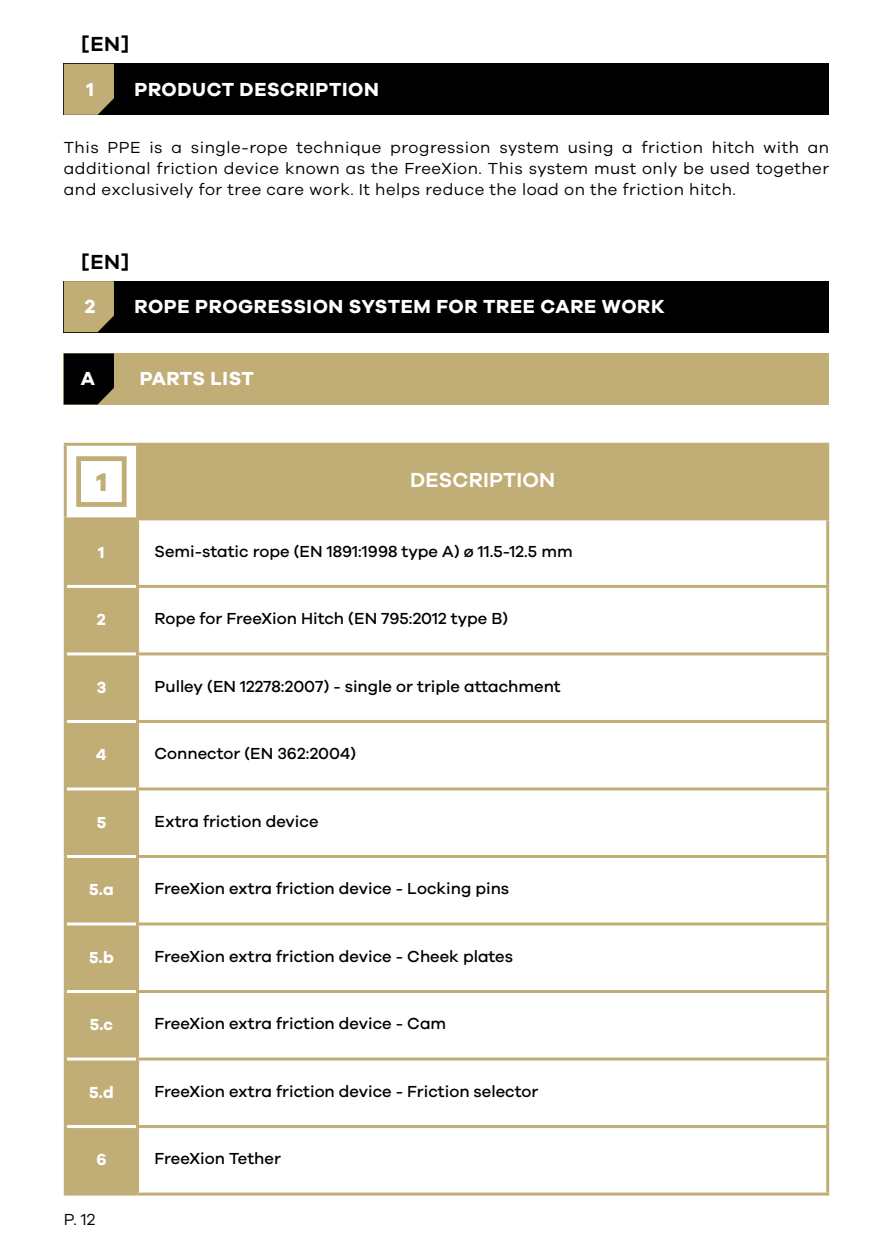
<style>
.page{position:relative;width:893px;height:1259px;background:#fff}
.page>*{position:absolute;margin:0;border:0;box-sizing:border-box;transform-origin:0 0}
.t1{font:800 26.4px "Galano Grotesque";color:#c1ad76}
.t2{font:600 21px "Galano Grotesque";letter-spacing:.01em;color:#fff}
.t3{font:600 21px "Galano Grotesque";color:#000}
.t4{font:700 19.5px "Galano Grotesque";letter-spacing:.03em;color:#fff}
.t5{font:500 16.5px "Galano Grotesque";color:#000}
.t6{font:16.5px/21px "Galano Grotesque";letter-spacing:.03em;color:#000;text-align:justify}
.t7{font:700 16.5px "Galano Grotesque";color:#fff}
</style>
<div class="page">
<div style="left:64px;top:64px;width:765px;height:51px;background:#000"></div>
<div style="left:64px;top:281px;width:765px;height:51px;background:#000"></div>
<svg style="left:64px;top:64px;width:50px;height:51px"></svg>
<svg style="left:64px;top:281px;width:50px;height:51px"></svg>
<div style="left:64px;top:353px;width:765px;height:51px;background:#c1ad76"></div>
<svg style="left:64px;top:353px;width:50px;height:51px"></svg>
<div style="left:138px;top:444px;width:690px;height:75px;background:#c1ad76"></div>
<div style="left:67px;top:520px;width:69px;height:672px;background:#c1ad76"></div>
<hr style="left:67px;top:585px;width:69px;height:3px;background:#fff">
<hr style="left:67px;top:652px;width:69px;height:3px;background:#fff">
<hr style="left:67px;top:720px;width:69px;height:3px;background:#fff">
<hr style="left:67px;top:787px;width:69px;height:3px;background:#fff">
<hr style="left:67px;top:855px;width:69px;height:3px;background:#fff">
<hr style="left:67px;top:922px;width:69px;height:3px;background:#fff">
<hr style="left:67px;top:990px;width:69px;height:3px;background:#fff">
<hr style="left:67px;top:1057px;width:69px;height:3px;background:#fff">
<hr style="left:67px;top:1125px;width:69px;height:3px;background:#fff">
<hr style="left:64px;top:446px;width:3px;height:71px;background:#c1ad76">
<hr style="left:64px;top:443px;width:74px;height:3px;background:#c1ad76">
<hr style="left:136px;top:446px;width:3px;height:71px;background:#c1ad76">
<hr style="left:138px;top:443px;width:691px;height:3px;background:#c1ad76">
<hr style="left:826px;top:446px;width:3px;height:71px;background:#c1ad76">
<hr style="left:64px;top:520px;width:3px;height:66px;background:#c1ad76">
<hr style="left:64px;top:517px;width:74px;height:3px;background:#c1ad76">
<hr style="left:136px;top:520px;width:3px;height:65px;background:#c1ad76">
<hr style="left:138px;top:517px;width:691px;height:3px;background:#c1ad76">
<hr style="left:826px;top:520px;width:3px;height:65px;background:#c1ad76">
<hr style="left:64px;top:586px;width:3px;height:68px;background:#c1ad76">
<hr style="left:64px;top:654px;width:3px;height:67px;background:#c1ad76">
<hr style="left:64px;top:721px;width:3px;height:68px;background:#c1ad76">
<hr style="left:64px;top:789px;width:3px;height:67px;background:#c1ad76">
<hr style="left:64px;top:856px;width:3px;height:68px;background:#c1ad76">
<hr style="left:64px;top:924px;width:3px;height:67px;background:#c1ad76">
<hr style="left:64px;top:991px;width:3px;height:68px;background:#c1ad76">
<hr style="left:64px;top:1059px;width:3px;height:67px;background:#c1ad76">
<hr style="left:136px;top:588px;width:3px;height:64px;background:#c1ad76">
<hr style="left:136px;top:655px;width:3px;height:65px;background:#c1ad76">
<hr style="left:136px;top:723px;width:3px;height:64px;background:#c1ad76">
<hr style="left:136px;top:790px;width:3px;height:65px;background:#c1ad76">
<hr style="left:136px;top:858px;width:3px;height:64px;background:#c1ad76">
<hr style="left:136px;top:925px;width:3px;height:65px;background:#c1ad76">
<hr style="left:136px;top:993px;width:3px;height:64px;background:#c1ad76">
<hr style="left:136px;top:1060px;width:3px;height:65px;background:#c1ad76">
<hr style="left:136px;top:585px;width:693px;height:3px;background:#c1ad76">
<hr style="left:826px;top:588px;width:3px;height:64px;background:#c1ad76">
<hr style="left:826px;top:655px;width:3px;height:65px;background:#c1ad76">
<hr style="left:826px;top:723px;width:3px;height:64px;background:#c1ad76">
<hr style="left:826px;top:790px;width:3px;height:65px;background:#c1ad76">
<hr style="left:826px;top:858px;width:3px;height:64px;background:#c1ad76">
<hr style="left:826px;top:925px;width:3px;height:65px;background:#c1ad76">
<hr style="left:826px;top:993px;width:3px;height:64px;background:#c1ad76">
<hr style="left:826px;top:1060px;width:3px;height:65px;background:#c1ad76">
<hr style="left:136px;top:652px;width:693px;height:3px;background:#c1ad76">
<hr style="left:136px;top:720px;width:693px;height:3px;background:#c1ad76">
<hr style="left:136px;top:787px;width:693px;height:3px;background:#c1ad76">
<hr style="left:136px;top:855px;width:693px;height:3px;background:#c1ad76">
<hr style="left:136px;top:922px;width:693px;height:3px;background:#c1ad76">
<hr style="left:136px;top:990px;width:693px;height:3px;background:#c1ad76">
<hr style="left:136px;top:1057px;width:693px;height:3px;background:#c1ad76">
<hr style="left:64px;top:1126px;width:3px;height:66px;background:#c1ad76">
<hr style="left:64px;top:1192px;width:74px;height:3px;background:#c1ad76">
<hr style="left:136px;top:1128px;width:3px;height:64px;background:#c1ad76">
<hr style="left:136px;top:1125px;width:693px;height:3px;background:#c1ad76">
<hr style="left:826px;top:1128px;width:3px;height:64px;background:#c1ad76">
<hr style="left:138px;top:1192px;width:691px;height:3px;background:#c1ad76">
<div style="left:76px;top:456px;width:51px;height:51px;border:5px solid #c1ad76"></div>
<p class="t3" style="left:81px;top:31px;width:50px">[EN]</p>
<p class="t4" style="left:86px;top:77px;width:9px">1</p>
<p class="t4" style="left:134px;top:77px;width:246px">PRODUCT DESCRIPTION</p>
<p class="t6" style="left:64px;top:136px;width:767px">This PPE is a single-rope technique progression system using a friction hitch with an additional friction device known as the FreeXion. This system must only be used together and exclusively for tree care work. It helps reduce the load on the friction hitch.</p>
<p class="t3" style="left:81px;top:249px;width:50px">[EN]</p>
<p class="t4" style="left:85px;top:294px;width:12px">2</p>
<p class="t4" style="left:134px;top:294px;width:532px">ROPE PROGRESSION SYSTEM FOR TREE CARE WORK</p>
<p class="t4" style="left:81px;top:367px;width:16px">A</p>
<p class="t4" style="left:140px;top:367px;width:116px">PARTS LIST</p>
<h1 class="t1" style="left:97px;top:465px;width:12px">1</h1>
<p class="t2" style="left:410px;top:467px;width:147px">DESCRIPTION</p>
<p class="t7" style="left:98px;top:542px;width:8px">1</p>
<p class="t5" style="left:155px;top:541px;width:420px">Semi-static rope (EN 1891:1998 type A) ø 11.5-12.5 mm</p>
<p class="t7" style="left:97px;top:609px;width:11px">2</p>
<p class="t5" style="left:155px;top:609px;width:355px">Rope for FreeXion Hitch (EN 795:2012 type B)</p>
<p class="t7" style="left:97px;top:677px;width:11px">3</p>
<p class="t5" style="left:155px;top:676px;width:408px">Pulley (EN 12278:2007) - single or triple attachment</p>
<p class="t7" style="left:96px;top:744px;width:12px">4</p>
<p class="t5" style="left:155px;top:744px;width:203px">Connector (EN 362:2004)</p>
<p class="t7" style="left:97px;top:812px;width:11px">5</p>
<p class="t5" style="left:155px;top:811px;width:165px">Extra friction device</p>
<p class="t7" style="left:89px;top:879px;width:26px">5.a</p>
<p class="t5" style="left:155px;top:879px;width:356px">FreeXion extra friction device - Locking pins</p>
<p class="t7" style="left:89px;top:947px;width:26px">5.b</p>
<p class="t5" style="left:155px;top:946px;width:360px">FreeXion extra friction device - Cheek plates</p>
<p class="t7" style="left:90px;top:1014px;width:25px">5.c</p>
<p class="t5" style="left:155px;top:1014px;width:293px">FreeXion extra friction device - Cam</p>
<p class="t7" style="left:89px;top:1082px;width:26px">5.d</p>
<p class="t5" style="left:155px;top:1081px;width:385px">FreeXion extra friction device - Friction selector</p>
<p class="t7" style="left:96px;top:1149px;width:12px">6</p>
<p class="t5" style="left:155px;top:1148px;width:128px">FreeXion Tether</p>
<p class="t6" style="left:64px;top:1208px;width:33px">P. 12</p>
</div>
